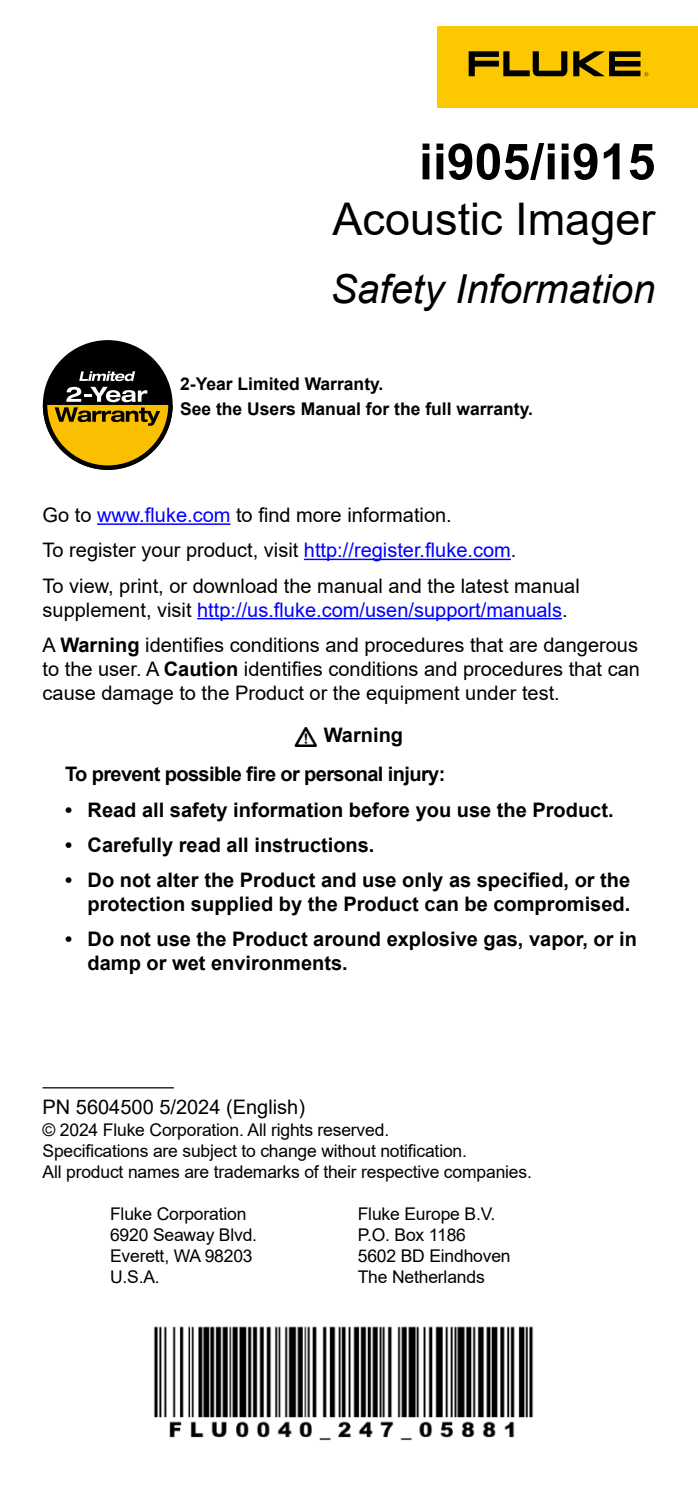
<style>
.page{position:relative;width:698px;height:1485px;background:#fff}
.page>*{position:absolute;margin:0;border:0;box-sizing:border-box;transform-origin:0 0}
.t1{font:700 50px "Arial";color:#000}
.t2{font:45px "Arial";color:#000}
.t3{font:italic 40px "Arial";color:#000}
.t4{font:20px/35.2px "Arial";color:#000}
.t5{font:700 20px/24px "Arial";color:#000;text-align:right}
.t6{font:700 20px/39.8px "Arial";letter-spacing:-.03em;color:#000}
.t7{font:17.5px/21px "Arial";letter-spacing:-.01em;color:#000}
.t8{font:700 17.5px/25px "Arial";color:#000}
.s1{color:#00f}
.s2{font-weight:700}
.s3{font-family:"Flukesym";font-weight:400}
</style>
<div class="page">
<div style="left:437px;top:26px;width:261px;height:82px;background:#fcc800"></div>
<svg style="left:468px;top:51px;width:99px;height:25px"></svg>
<svg style="left:573px;top:51px;width:75px;height:25px"></svg>
<hr style="left:43px;top:1087px;width:131px;height:1px;background:#000">
<hr style="left:97px;top:523px;width:133px;height:2px;background:#00f">
<hr style="left:304px;top:559px;width:206px;height:1px;background:#00f">
<hr style="left:197px;top:618px;width:365px;height:1px;background:#00f">
<svg style="left:45px;top:340px;width:125px;height:47px"></svg>
<div style="left:45px;top:342px;width:125px;height:126px;background:#000;border-radius:50%"></div>
<svg style="left:79px;top:371px;width:56px;height:10px"></svg>
<svg style="left:43px;top:387px;width:130px;height:83px"></svg>
<img style="left:153px;top:1326px;width:381px;height:115px">
<h1 class="t1" style="left:419px;top:127px;width:238px">ii905/ii915</h1>
<h2 class="t2" style="left:332px;top:188px;width:324px">Acoustic Imager</h2>
<h3 class="t3" style="left:330px;top:263px;width:326px">Safety Information</h3>
<p class="t8" style="left:180px;top:372px;width:354px">2-Year Limited Warranty.<br>See the Users Manual for the full warranty.</p>
<p class="t4" style="left:43px;top:497px;width:538px">Go to <span class="s1">www.fluke.com</span> to find more information.<br>To register your product, visit <span class="s1">http://register.fluke.com</span>.<br>To view, print, or download the manual and the latest manual</p>
<p class="t4" style="left:43px;top:592px;width:597px">supplement, visit <span class="s1">http://us.fluke.com/usen/support/manuals</span>.<br>A <span class="s2">Warning</span> identifies conditions and procedures that are dangerous</p>
<p class="t4" style="left:43px;top:657px;width:598px;line-height:24px">to the user. A <span class="s2">Caution</span> identifies conditions and procedures that can cause damage to the Product or the equipment under test.</p>
<p class="t6" style="left:65px;top:715px;width:382px;text-indent:230px"><span class="s3">W</span> Warning<br>To prevent possible fire or personal injury:</p>
<p class="t5" style="left:65px;top:798px;width:550px">• Read all safety information before you use the Product.</p>
<p class="t5" style="left:65px;top:833px;width:311px">• Carefully read all instructions.</p>
<p class="t5" style="left:65px;top:868px;width:566px">• Do not alter the Product and use only as specified, or the protection supplied by the Product can be compromised.</p>
<p class="t5" style="left:88px;top:928px;width:550px;text-align:left;text-indent:-22px">• Do not use the Product around explosive gas, vapor, or in damp or wet environments.</p>
<p class="t4" style="left:43px;top:1090px;width:264px">PN 5604500 5/2024 (English)</p>
<p class="t7" style="left:43px;top:1119px;width:491px">© 2024 Fluke Corporation. All rights reserved.<br>Specifications are subject to change without notification.<br>All product names are trademarks of their respective companies.</p>
<p class="t7" style="left:110px;top:1203px;width:138px">Fluke Corporation</p>
<p class="t7" style="left:358px;top:1203px;width:139px">Fluke Europe B.V.</p>
<p class="t7" style="left:110px;top:1224px;width:148px">6920 Seaway Blvd.</p>
<p class="t7" style="left:358px;top:1224px;width:110px">P.O. Box 1186</p>
<p class="t7" style="left:110px;top:1245px;width:144px">Everett, WA 98203</p>
<p class="t7" style="left:358px;top:1245px;width:154px">5602 BD Eindhoven</p>
<p class="t7" style="left:110px;top:1266px;width:51px">U.S.A.</p>
<p class="t7" style="left:358px;top:1266px;width:128px">The Netherlands</p>
</div>
